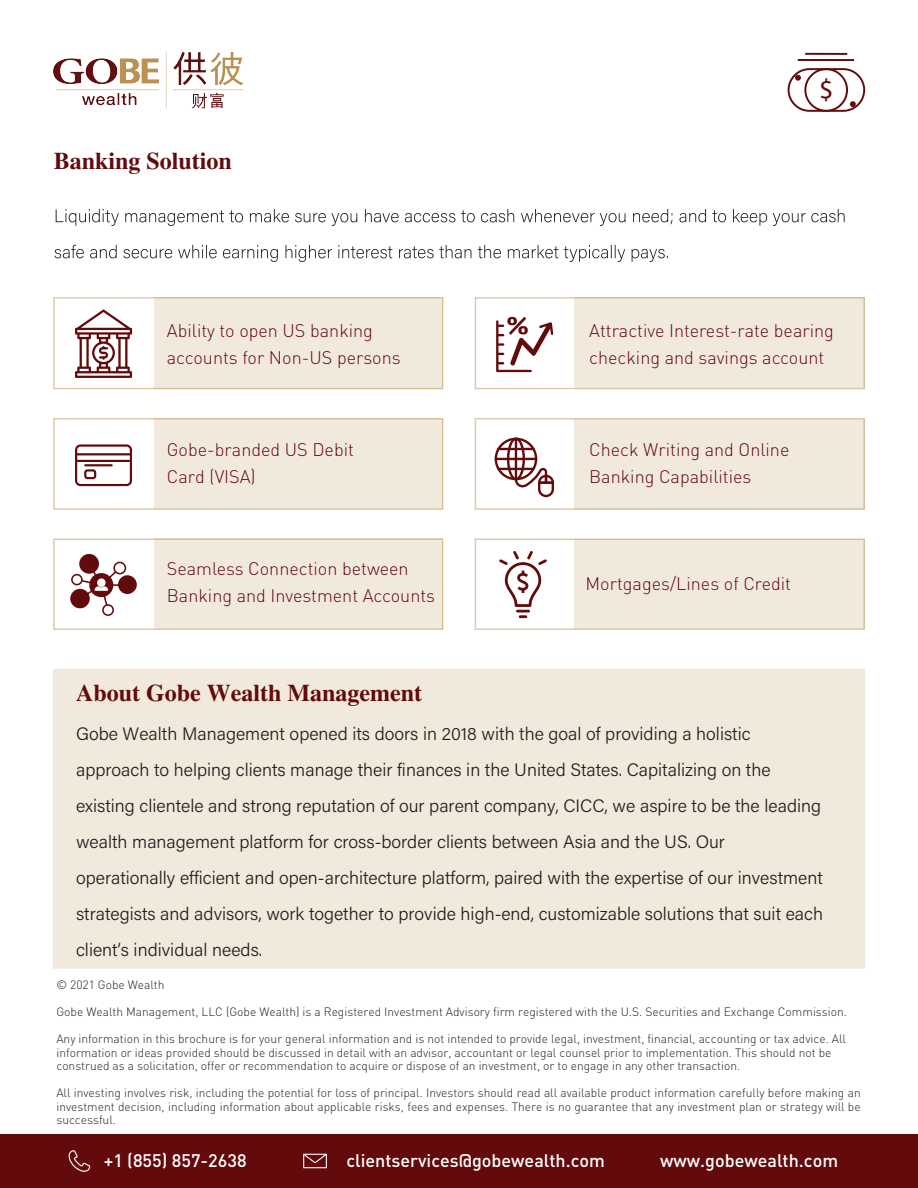
<style>
.page{position:relative;width:918px;height:1188px;background:#fff}
.page>*{position:absolute;margin:0;border:0;box-sizing:border-box;transform-origin:0 0}
.t1{font:28.2px "Myriad Pro";color:#630a0c}
.t2{font:700 24px "STIX General";color:#630a0c}
.t3{font:300 18px/36px "Acumin Pro";color:#211e1e}
.t4{font:300 18px/27px "DIN";color:#630a0c}
.t5{font:500 18px "DIN";color:#fff}
.t6{font:300 12px/13.5px "DIN";color:#231f20}
</style>
<div class="page">
<svg style="left:56px;top:209px;width:789px;height:17px"></svg>
<svg style="left:54px;top:245px;width:614px;height:17px"></svg>
<hr style="left:805px;top:53px;width:42px;height:2px;background:#630a0c">
<hr style="left:798px;top:59px;width:56px;height:2px;background:#630a0c">
<div style="left:804px;top:68px;width:44px;height:44px;border:2px solid #630a0c;border-radius:50%"></div>
<div style="left:788px;top:68px;width:77px;height:44px;border:2px solid #630a0c;border-radius:21px"></div>
<svg style="left:795px;top:75px;width:6px;height:6px"></svg>
<svg style="left:850px;top:101px;width:6px;height:6px"></svg>
<div style="left:0;top:1134px;width:918px;height:54px;background:#630a0c"></div>
<svg style="left:68px;top:1150px;width:22px;height:22px"></svg>
<div style="left:53px;top:669px;width:812px;height:300px;background:#f1e9dc"></div>
<div style="left:154px;top:419px;width:289px;height:90px;background:#f1e9dc"></div>
<svg style="left:75px;top:444px;width:57px;height:42px"></svg>
<hr style="left:84px;top:464px;width:29px;height:2px;background:#630a0c">
<div style="left:154px;top:539px;width:289px;height:90px;background:#f1e9dc"></div>
<svg style="left:70px;top:554px;width:67px;height:62px"></svg>
<div style="left:154px;top:297px;width:289px;height:92px;background:#f1e9dc"></div>
<svg style="left:75px;top:309px;width:57px;height:69px"></svg>
<div style="left:574px;top:419px;width:290px;height:91px;background:#f1e9dc"></div>
<div style="left:574px;top:539px;width:290px;height:90px;background:#f1e9dc"></div>
<div style="left:574px;top:298px;width:290px;height:90px;background:#f1e9dc"></div>
<svg style="left:496px;top:317px;width:57px;height:55px"></svg>
<svg style="left:495px;top:438px;width:59px;height:59px"></svg>
<hr style="left:516px;top:610px;width:14px;height:3px;background:#630a0c">
<svg style="left:519px;top:615px;width:8px;height:3px"></svg>
<svg style="left:499px;top:551px;width:48px;height:56px"></svg>
<img style="left:54px;top:52px;width:190px;height:57px">
<svg style="left:303px;top:1154px;width:24px;height:14px"></svg>
<h2 class="t2" style="left:54px;top:144px;width:180px">Banking Solution</h2>
<h1 class="t1" style="left:819px;top:72px;width:16px">$</h1>
<h3 class="t4" style="left:167px;top:317px;width:235px">Ability to open US banking accounts for Non-US persons</h3>
<h3 class="t4" style="left:589px;top:317px;width:246px">Attractive Interest-rate bearing checking and savings account</h3>
<h3 class="t4" style="left:167px;top:435px;width:189px">Gobe-branded US Debit<br>Card (VISA)</h3>
<h3 class="t4" style="left:167px;top:555px;width:270px">Seamless Connection between<br>Banking and Investment Accounts</h3>
<h3 class="t4" style="left:589px;top:436px;width:202px">Check Writing and Online<br>Banking Capabilities</h3>
<h3 class="t4" style="left:586px;top:570px;width:207px">Mortgages/Lines of Credit</h3>
<h2 class="t2" style="left:76px;top:676px;width:347px">About Gobe Wealth Management</h2>
<p class="t3" style="left:76px;top:715px;width:749px">Gobe Wealth Management opened its doors in 2018 with the goal of providing a holistic approach to helping clients manage their finances in the United States. Capitalizing on the existing clientele and strong reputation of our parent company, CICC, we aspire to be the leading wealth management platform for cross-border clients between Asia and the US. Our operationally efficient and open-architecture platform, paired with the expertise of our investment strategists and advisors, work together to provide high-end, customizable solutions that suit each client’s individual needs.</p>
<p class="t6" style="left:56px;top:978px;width:110px">© 2021 Gobe Wealth</p>
<p class="t6" style="left:56px;top:1005px;width:792px">Gobe Wealth Management, LLC (Gobe Wealth) is a Registered Investment Advisory firm registered with the U.S. Securities and Exchange Commission.</p>
<p class="t6" style="left:56px;top:1032px;width:791px">Any information in this brochure is for your general information and is not intended to provide legal, investment, financial, accounting or tax advice. All information or ideas provided should be discussed in detail with an advisor, accountant or legal counsel prior to implementation. This should not be construed as a solicitation, offer or recommendation to acquire or dispose of an investment, or to engage in any other transaction.</p>
<p class="t6" style="left:56px;top:1086px;width:806px;text-align:justify">All investing involves risk, including the potential for loss of principal. Investors should read all available product information carefully before making an investment decision, including information about applicable risks, fees and expenses. There is no guarantee that any investment plan or strategy will be successful.</p>
<h3 class="t5" style="left:346px;top:1149px;width:260px">clientservices@gobewealth.com</h3>
<h3 class="t5" style="left:660px;top:1149px;width:180px">www.gobewealth.com</h3>
<h3 class="t5" style="left:104px;top:1149px;width:144px">+1 (855) 857-2638</h3>
</div>
